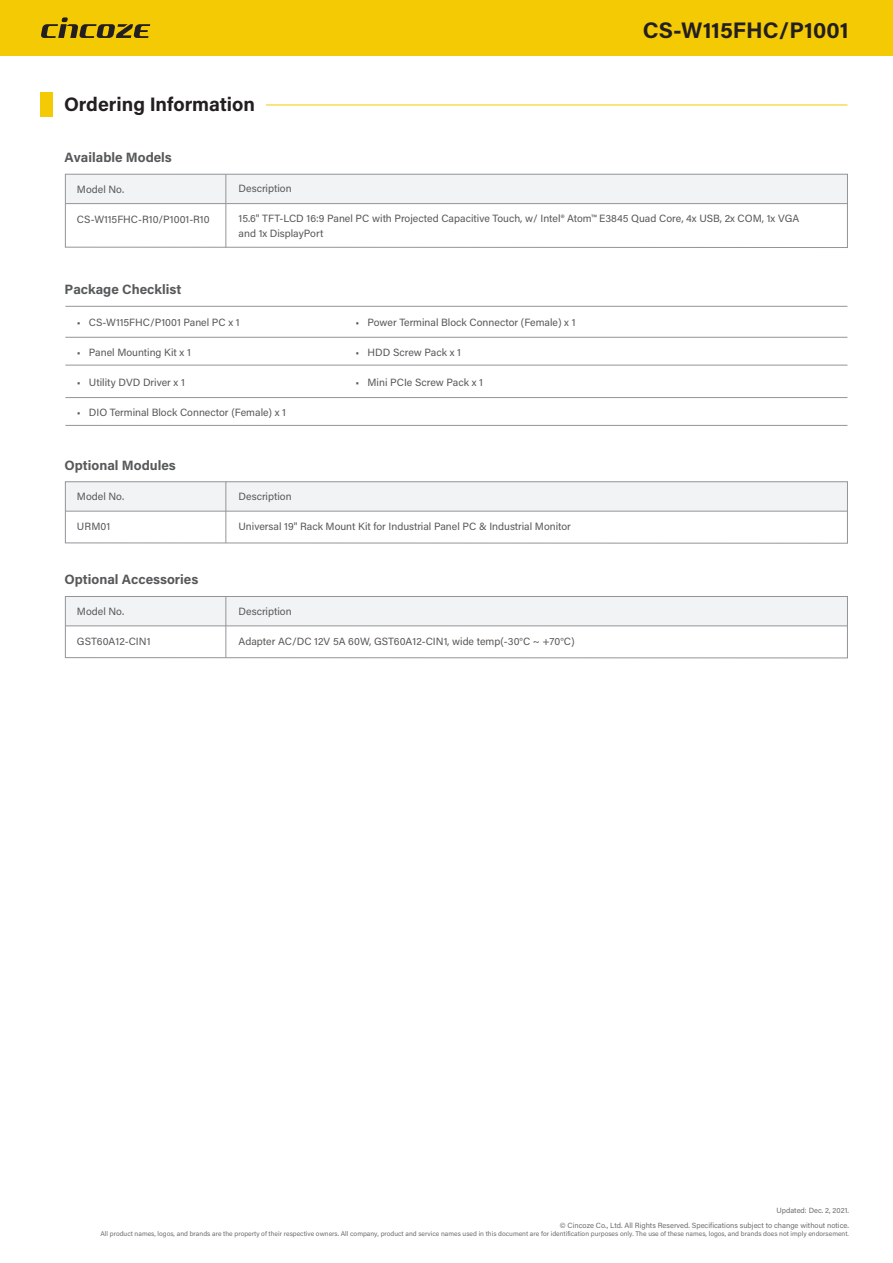
<style>
.page{position:relative;width:893px;height:1263px;background:#fff}
.page>*{position:absolute;margin:0;border:0;box-sizing:border-box;transform-origin:0 0}
.t1{font:700 22.5px "Acumin Pro";color:#231f20}
.t2{font:700 19.5px "Acumin Pro";letter-spacing:-.005em;color:#231f20}
.t3{font:700 13.5px "Acumin Pro";color:#57585a}
.t4{font:10.5px/15px "Acumin Pro";color:#57585a}
.t5{font:7.5px "Acumin Pro";color:#6c6d70}
.t6{font:6.75px "Acumin Pro";color:#6c6d70}
</style>
<div class="page">
<hr style="left:266px;top:105px;width:581px;height:1px;background:#f4ca05">
<div style="left:40px;top:93px;width:13px;height:24px;background:#f4ca05"></div>
<div style="left:65px;top:174px;width:782px;height:30px;background:#f2f3f4"></div>
<hr style="left:65px;top:203px;width:782px;height:1px;background:#939598">
<hr style="left:226px;top:174px;width:1px;height:74px;background:#939598">
<div style="left:65px;top:174px;width:783px;height:74px;border:1px solid #939598"></div>
<div style="left:65px;top:482px;width:782px;height:29px;background:#f2f3f4"></div>
<hr style="left:65px;top:511px;width:782px;height:1px;background:#939598">
<hr style="left:226px;top:482px;width:1px;height:61px;background:#939598">
<div style="left:65px;top:596px;width:782px;height:30px;background:#f2f3f4"></div>
<hr style="left:65px;top:626px;width:782px;height:1px;background:#939598">
<hr style="left:226px;top:596px;width:1px;height:62px;background:#939598">
<div style="left:65px;top:596px;width:783px;height:62px;border:1px solid #939598"></div>
<hr style="left:65px;top:337px;width:782px;height:1px;background:#939598">
<hr style="left:65px;top:306px;width:782px;height:1px;background:#939598">
<hr style="left:65px;top:365px;width:782px;height:1px;background:#939598">
<hr style="left:65px;top:397px;width:782px;height:1px;background:#939598">
<hr style="left:65px;top:425px;width:782px;height:1px;background:#939598">
<div style="left:0;top:0;width:893px;height:55px;background:#f4ca05"></div>
<svg style="left:41px;top:17px;width:109px;height:21px"></svg>
<h2 class="t2" style="left:64px;top:90px;width:192px">Ordering Information</h2>
<p class="t3" style="left:65px;top:148px;width:109px">Available Models</p>
<h1 class="t1" style="left:643px;top:14px;width:208px">CS-W115FHC/P1001</h1>
<p class="t4" style="left:77px;top:181px;width:49px">Model No.</p>
<p class="t4" style="left:77px;top:211px;width:134px">CS-W115FHC-R10/P1001-R10</p>
<p class="t3" style="left:65px;top:280px;width:118px">Package Checklist</p>
<p class="t4" style="left:239px;top:181px;width:55px">Description</p>
<p class="t4" style="left:239px;top:211px;width:562px">15.6" TFT-LCD 16:9 Panel PC with Projected Capacitive Touch, w/ Intel® Atom™ E3845 Quad Core, 4x USB, 2x COM, 1x VGA and 1x DisplayPort</p>
<p class="t4" style="left:77px;top:314px;width:164px">• CS-W115FHC/P1001 Panel PC x 1</p>
<p class="t4" style="left:77px;top:344px;width:115px">• Panel Mounting Kit x 1</p>
<p class="t4" style="left:77px;top:374px;width:109px">• Utility DVD Driver x 1</p>
<p class="t4" style="left:77px;top:404px;width:210px">• DIO Terminal Block Connector (Female) x 1</p>
<p class="t3" style="left:65px;top:455px;width:113px">Optional Modules</p>
<p class="t4" style="left:356px;top:314px;width:221px">• Power Terminal Block Connector (Female) x 1</p>
<p class="t4" style="left:356px;top:344px;width:107px">• HDD Screw Pack x 1</p>
<p class="t4" style="left:356px;top:374px;width:129px">• Mini PCIe Screw Pack x 1</p>
<p class="t4" style="left:77px;top:488px;width:49px">Model No.</p>
<p class="t4" style="left:77px;top:518px;width:35px">URM01</p>
<p class="t3" style="left:65px;top:570px;width:135px">Optional Accessories</p>
<p class="t4" style="left:77px;top:603px;width:49px">Model No.</p>
<p class="t4" style="left:77px;top:633px;width:75px">GST60A12-CIN1</p>
<p class="t4" style="left:239px;top:488px;width:55px">Description</p>
<p class="t4" style="left:239px;top:518px;width:334px">Universal 19" Rack Mount Kit for Industrial Panel PC &amp; Industrial Monitor</p>
<p class="t4" style="left:239px;top:603px;width:55px">Description</p>
<p class="t4" style="left:239px;top:633px;width:338px">Adapter AC/DC 12V 5A 60W, GST60A12-CIN1, wide temp(-30°C ~ +70°C)</p>
<p class="t5" style="left:776px;top:1205px;width:74px">Updated: Dec. 2, 2021.</p>
<p class="t5" style="left:560px;top:1220px;width:291px">© Cincoze Co., Ltd. All Rights Reserved. Specifications subject to change without notice.</p>
<p class="t6" style="left:100px;top:1229px;width:750px">All product names, logos, and brands are the property of their respective owners. All company, product and service names used in this document are for identification purposes only. The use of these names, logos, and brands does not imply endorsement.</p>
</div>
